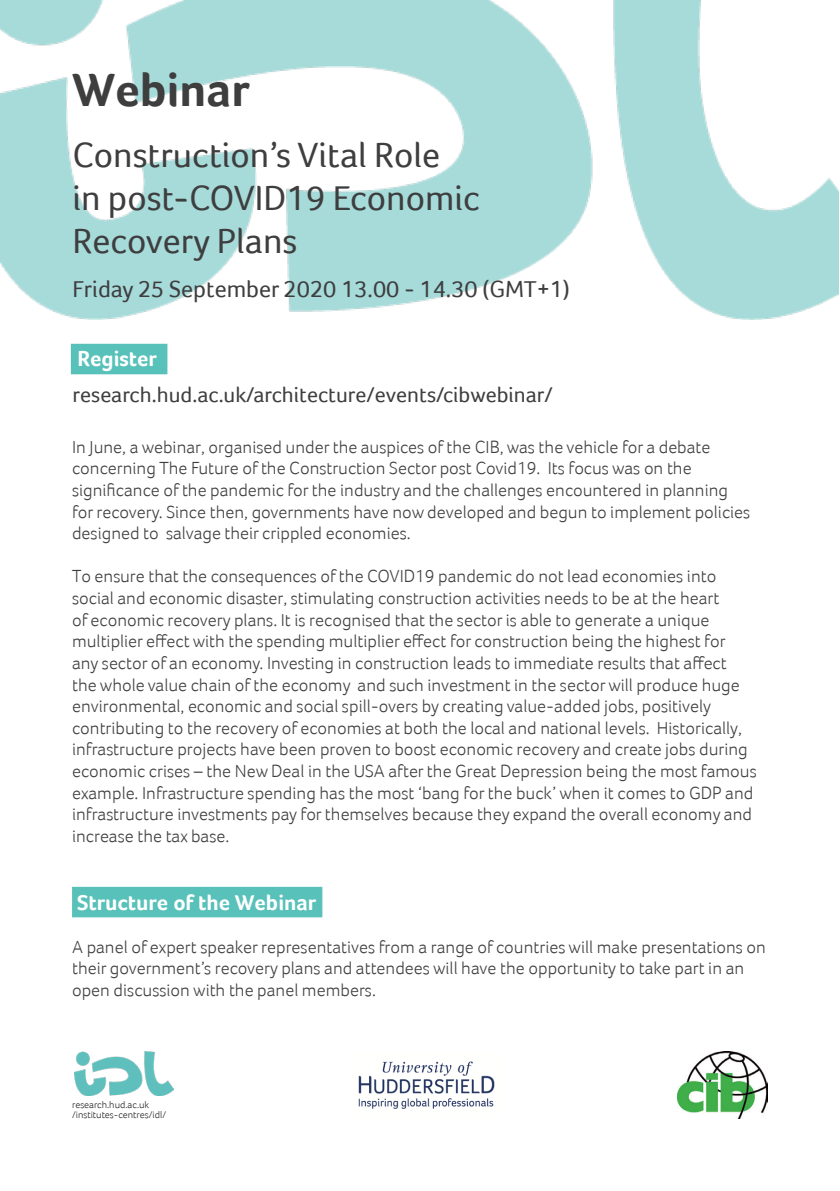
<style>
.page{position:relative;width:840px;height:1191px;background:#fff}
.page>*{position:absolute;margin:0;border:0;box-sizing:border-box;transform-origin:0 0}
.t1{font:700 48px "Foco";color:#3e3e3f}
.t2{font:36px "Foco";color:#3e3e3f}
.t3{font:24px "Foco";color:#3e3e3f}
.t4{font:22px "Foco";color:#3e3e3f}
.t5{font:700 22px "Foco";color:#fff}
.t6{font:300 18px/21.6px "Foco";color:#3e3e3f}
.t7{font:300 10px "Foco";color:#231f20}
</style>
<div class="page">
<div style="left:71px;top:344px;width:96px;height:30px;background:#58c1ba"></div>
<div style="left:72px;top:886px;width:250px;height:31px;background:#58c1ba;border:2px solid #58c1ba"></div>
<img style="left:0;top:0;width:838px;height:320px">
<img style="left:358px;top:1061px;width:137px;height:48px">
<img style="left:677px;top:1052px;width:90px;height:67px">
<img style="left:74px;top:1052px;width:100px;height:43px">
<p class="t1" style="left:72px;top:62px;width:179px">Webinar</p>
<p class="t2" style="left:72px;top:134px;width:369px">Construction’s Vital Role</p>
<p class="t2" style="left:72px;top:177px;width:409px">in post-COVID19 Economic</p>
<p class="t2" style="left:72px;top:220px;width:226px">Recovery Plans</p>
<p class="t3" style="left:72px;top:275px;width:498px">Friday 25 September 2020 13.00 - 14.30 (GMT+1)</p>
<p class="t5" style="left:77px;top:345px;width:81px">Register</p>
<p class="t4" style="left:72px;top:382px;width:482px">research.hud.ac.uk/architecture/events/cibwebinar/</p>
<p class="t6" style="left:72px;top:436px;width:679px">In June, a webinar, organised under the auspices of the CIB, was the vehicle for a debate concerning The Future of the Construction Sector post Covid19. Its focus was on the significance of the pandemic for the industry and the challenges encountered in planning for recovery. Since then, governments have now developed and begun to implement policies designed to salvage their crippled economies.</p>
<p class="t6" style="left:72px;top:565px;width:686px">To ensure that the consequences of the COVID19 pandemic do not lead economies into social and economic disaster, stimulating construction activities needs to be at the heart<br>of economic recovery plans. It is recognised that the sector is able to generate a unique multiplier effect with the spending multiplier effect for construction being the highest for<br>any sector of an economy. Investing in construction leads to immediate results that affect<br>the whole value chain of the economy and such investment in the sector will produce huge environmental, economic and social spill-overs by creating value-added jobs, positively contributing to the recovery of economies at both the local and national levels. Historically, infrastructure projects have been proven to boost economic recovery and create jobs during economic crises – the New Deal in the USA after the Great Depression being the most famous example. Infrastructure spending has the most ‘bang for the buck’ when it comes to GDP and infrastructure investments pay for themselves because they expand the overall economy and increase the tax base.</p>
<p class="t5" style="left:77px;top:889px;width:240px">Structure of the Webinar</p>
<p class="t6" style="left:72px;top:935px;width:695px">A panel of expert speaker representatives from a range of countries will make presentations on their government’s recovery plans and attendees will have the opportunity to take part in an open discussion with the panel members.</p>
<p class="t7" style="left:72px;top:1098px;width:79px">research.hud.ac.uk</p>
<p class="t7" style="left:72px;top:1108px;width:96px">/institutes-centres/idl/</p>
</div>
